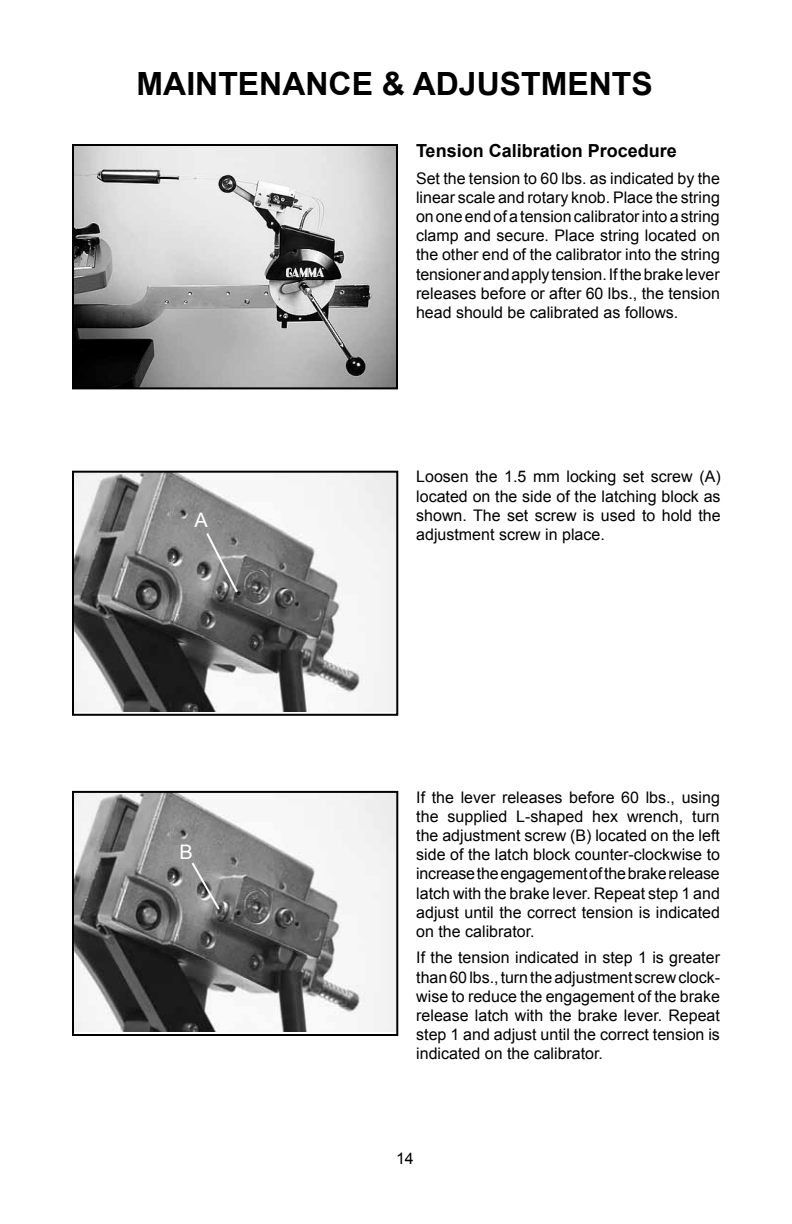
<style>
.page{position:relative;width:792px;height:1224px;background:#fff}
.page>*{position:absolute;margin:0;border:0;box-sizing:border-box;transform-origin:0 0}
.t1{font:700 32px "Arial";color:#000}
.t2{font:20px "Arial";color:#fff}
.t3{font:700 18px "Arial";color:#000}
.t4{font:16px/19.2px "Arial";color:#000;text-align:justify}
</style>
<div class="page">
<img style="left:75px;top:474px;width:320px;height:238px">
<div style="left:72px;top:471px;width:326px;height:245px;border:2px solid #000"></div>
<img style="left:75px;top:794px;width:320px;height:238px">
<div style="left:72px;top:791px;width:326px;height:245px;border:2px solid #000"></div>
<img style="left:75px;top:147px;width:320px;height:239px">
<div style="left:72px;top:144px;width:326px;height:245px;border:2px solid #000"></div>
<svg style="left:190px;top:860px;width:32px;height:52px;background:#959595"></svg>
<svg style="left:205px;top:531px;width:35px;height:64px;background:#8e8e8e"></svg>
<h1 class="t1" style="left:137px;top:63px;width:518px">MAINTENANCE &amp; ADJUSTMENTS</h1>
<p class="t2" style="left:194px;top:507px;width:15px">A</p>
<p class="t2" style="left:180px;top:839px;width:15px">B</p>
<p class="t3" style="left:416px;top:139px;width:262px">Tension Calibration Procedure</p>
<p class="t4" style="left:416px;top:168px;width:305px">Set the tension to 60 lbs. as indicated by the linear scale and rotary knob. Place the string on one end of a tension calibrator into a string clamp and secure. Place string located on the other end of the calibrator into the string tensioner and apply tension. If the brake lever releases before or after 60 lbs., the tension head should be calibrated as follows.</p>
<p class="t4" style="left:416px;top:467px;width:306px">Loosen the 1.5 mm locking set screw (A) located on the side of the latching block as shown. The set screw is used to hold the adjustment screw in place.</p>
<p class="t4" style="left:416px;top:788px;width:305px">If the lever releases before 60 lbs., using the supplied L-shaped hex wrench, turn the adjustment screw (B) located on the left side of the latch block counter-clockwise to increase the engagement of the brake release latch with the brake lever. Repeat step 1 and adjust until the correct tension is indicated on the calibrator.</p>
<p class="t4" style="left:416px;top:948px;width:305px">If the tension indicated in step 1 is greater than 60 lbs., turn the adjustment screw clock&shy;wise to reduce the engagement of the brake release latch with the brake lever. Repeat step 1 and adjust until the correct tension is indicated on the calibrator.</p>
<p class="t4" style="left:396px;top:1149px;width:19px">14</p>
</div>
